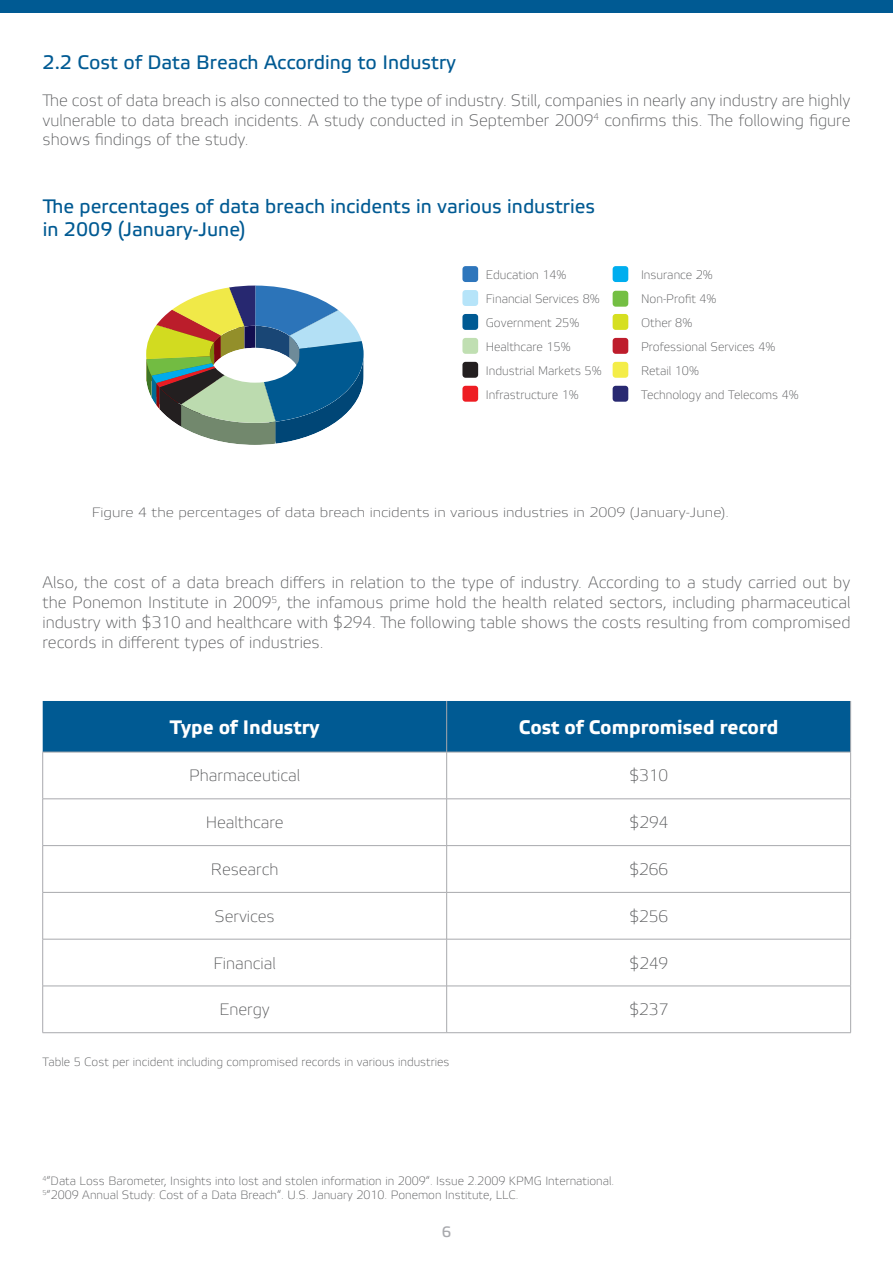
<style>
.page{position:relative;width:893px;height:1263px;background:#fff}
.page>*{position:absolute;margin:0;border:0;box-sizing:border-box;transform-origin:0 0}
.t1{font:19.5px/23.4px "Etelka Text";color:#005a93}
.t2{font:700 19.5px "Etelka Text";color:#fff}
.t3{font:100 16.5px/19.8px "Etelka";color:#57585a;text-align:justify}
.t4{font:15px "Etelka Text";color:#a8a9ad}
.t5{font:100 13.5px "Etelka";color:#57585a;scale:1.14 1}
.t6{font:100 12.3px/24px "Etelka";color:#57585a}
.t7{font:100 12px/14.4px "Etelka";color:#57585a}
</style>
<div class="page">
<div style="left:0;top:0;width:893px;height:13px;background:#005a93"></div>
<div style="left:462px;top:266px;width:16px;height:16px;background:#2e76bc;border-radius:3px"></div>
<div style="left:462px;top:290px;width:16px;height:16px;background:#b6e4f9;border-radius:3px"></div>
<div style="left:462px;top:314px;width:16px;height:16px;background:#005a93;border-radius:3px"></div>
<div style="left:462px;top:338px;width:16px;height:16px;background:#c0dfb2;border-radius:3px"></div>
<div style="left:462px;top:362px;width:16px;height:16px;background:#231f20;border-radius:3px"></div>
<div style="left:462px;top:386px;width:16px;height:16px;background:#ee1d23;border-radius:3px"></div>
<div style="left:613px;top:266px;width:15px;height:16px;background:#00aeef;border-radius:3px"></div>
<div style="left:613px;top:291px;width:15px;height:16px;background:#74bf43;border-radius:3px"></div>
<div style="left:613px;top:314px;width:15px;height:16px;background:#d6df21;border-radius:3px"></div>
<div style="left:613px;top:338px;width:15px;height:16px;background:#be1d2c;border-radius:3px"></div>
<div style="left:613px;top:362px;width:15px;height:16px;background:#f4ed48;border-radius:3px"></div>
<div style="left:613px;top:386px;width:15px;height:16px;background:#282971;border-radius:3px"></div>
<svg style="left:146px;top:286px;width:218px;height:159px"></svg>
<div style="left:43px;top:701px;width:807px;height:51px;background:#005a93"></div>
<hr style="left:446px;top:701px;width:1px;height:51px;background:#a8a9ad">
<hr style="left:850px;top:701px;width:1px;height:51px;background:#a8a9ad">
<hr style="left:43px;top:752px;width:404px;height:1px;background:#a8a9ad">
<hr style="left:42px;top:752px;width:1px;height:47px;background:#a8a9ad">
<hr style="left:447px;top:752px;width:404px;height:1px;background:#a8a9ad">
<hr style="left:446px;top:752px;width:1px;height:47px;background:#a8a9ad">
<hr style="left:850px;top:752px;width:1px;height:47px;background:#a8a9ad">
<hr style="left:43px;top:798px;width:404px;height:1px;background:#a8a9ad">
<hr style="left:42px;top:799px;width:1px;height:46px;background:#a8a9ad">
<hr style="left:447px;top:798px;width:404px;height:1px;background:#a8a9ad">
<hr style="left:446px;top:799px;width:1px;height:46px;background:#a8a9ad">
<hr style="left:850px;top:799px;width:1px;height:46px;background:#a8a9ad">
<hr style="left:43px;top:845px;width:404px;height:1px;background:#a8a9ad">
<hr style="left:42px;top:846px;width:1px;height:46px;background:#a8a9ad">
<hr style="left:447px;top:845px;width:404px;height:1px;background:#a8a9ad">
<hr style="left:446px;top:846px;width:1px;height:46px;background:#a8a9ad">
<hr style="left:850px;top:846px;width:1px;height:46px;background:#a8a9ad">
<hr style="left:43px;top:892px;width:404px;height:1px;background:#a8a9ad">
<hr style="left:42px;top:892px;width:1px;height:47px;background:#a8a9ad">
<hr style="left:447px;top:892px;width:404px;height:1px;background:#a8a9ad">
<hr style="left:446px;top:892px;width:1px;height:47px;background:#a8a9ad">
<hr style="left:850px;top:892px;width:1px;height:47px;background:#a8a9ad">
<hr style="left:43px;top:939px;width:404px;height:1px;background:#a8a9ad">
<hr style="left:42px;top:939px;width:1px;height:47px;background:#a8a9ad">
<hr style="left:447px;top:939px;width:404px;height:1px;background:#a8a9ad">
<hr style="left:446px;top:939px;width:1px;height:47px;background:#a8a9ad">
<hr style="left:850px;top:939px;width:1px;height:47px;background:#a8a9ad">
<hr style="left:43px;top:986px;width:404px;height:1px;background:#a8a9ad">
<hr style="left:42px;top:986px;width:1px;height:46px;background:#a8a9ad">
<hr style="left:447px;top:986px;width:404px;height:1px;background:#a8a9ad">
<hr style="left:446px;top:986px;width:1px;height:46px;background:#a8a9ad">
<hr style="left:850px;top:986px;width:1px;height:46px;background:#a8a9ad">
<hr style="left:43px;top:1032px;width:404px;height:1px;background:#a8a9ad">
<hr style="left:447px;top:1032px;width:404px;height:1px;background:#a8a9ad">
<p class="t1" style="left:43px;top:51px;width:415px">2.2 Cost of Data Breach According to Industry</p>
<p class="t3" style="left:43px;top:91px;width:809px">The cost of data breach is also connected to the type of industry. Still, companies in nearly any industry are highly vulnerable to data breach incidents. A study conducted in September 2009<sup>4</sup> confirms this. The following figure shows findings of the study.</p>
<p class="t1" style="left:43px;top:195px;width:554px">The percentages of data breach incidents in various industries in 2009 (January-June)</p>
<p class="t6" style="left:486px;top:263px;width:117px">Education 14%<br>Financial Services 8%<br>Government 25%<br>Healthcare 15%<br>Industrial Markets 5%<br>Infrastructure 1%</p>
<p class="t6" style="left:641px;top:263px;width:159px">Insurance 2%<br>Non-Profit 4%<br>Other 8%<br>Professional Services 4%<br>Retail 10%<br>Technology and Telecoms 4%</p>
<p class="t5" style="left:92px;top:505px;width:560px">Figure 4 the percentages of data breach incidents in various industries in 2009 (January-June).</p>
<p class="t3" style="left:43px;top:574px;width:809px">Also, the cost of a data breach differs in relation to the type of industry. According to a study carried out by the Ponemon Institute in 2009<sup>5</sup>, the infamous prime hold the health related sectors, including pharmaceutical industry with $310 and healthcare with $294. The following table shows the costs resulting from compromised records in different types of industries.</p>
<p class="t2" style="left:170px;top:714px;width:151px">Type of I ndustry</p>
<p class="t2" style="left:519px;top:714px;width:261px">Cost of Compromised record</p>
<p class="t3" style="left:189px;top:767px;width:112px">Pharmaceutical</p>
<p class="t3" style="left:629px;top:767px;width:41px">$310</p>
<p class="t3" style="left:206px;top:814px;width:79px">Healthcare</p>
<p class="t3" style="left:629px;top:814px;width:41px">$294</p>
<p class="t3" style="left:211px;top:860px;width:69px">Research</p>
<p class="t3" style="left:629px;top:860px;width:41px">$266</p>
<p class="t3" style="left:215px;top:907px;width:62px">Services</p>
<p class="t3" style="left:629px;top:907px;width:41px">$256</p>
<p class="t3" style="left:214px;top:954px;width:64px">Financial</p>
<p class="t3" style="left:629px;top:954px;width:41px">$249</p>
<p class="t3" style="left:220px;top:1001px;width:52px">Energy</p>
<p class="t3" style="left:629px;top:1001px;width:41px">$237</p>
<p class="t7" style="left:43px;top:1055px;width:408px">Table 5 Cost per incident including compromised records in various industries</p>
<p class="t7" style="left:43px;top:1174px;width:573px"><sup>4</sup>“Data Loss Barometer, Insights into lost and stolen information in 2009“. Issue 2.2009 KPMG International.<br><sup>5</sup>“2009 Annual Study: Cost of a Data Breach“. U.S. January 2010. Ponemon Institute, LLC.</p>
<p class="t4" style="left:442px;top:1222px;width:11px">6</p>
</div>
